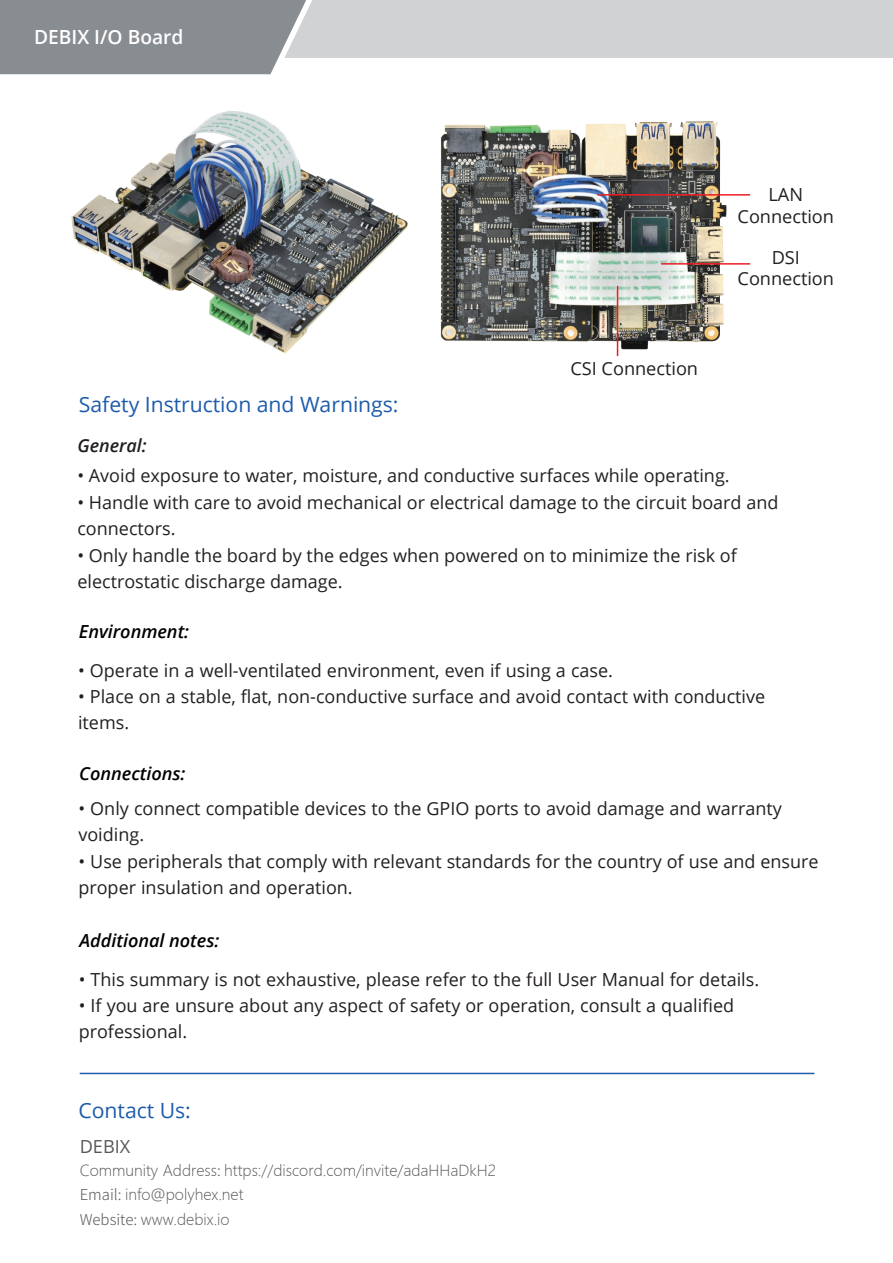
<style>
.page{position:relative;width:893px;height:1263px;background:#fff}
.page>*{position:absolute;margin:0;border:0;box-sizing:border-box;transform-origin:0 0}
.t1{font:21px "Open Sans";color:#1d5cab}
.t2{font:600 19.5px "Open Sans";color:#fff}
.t3{font:18px/26.4px "Open Sans";color:#231f20}
.t4{font:italic 600 18px "Open Sans";color:#000}
.t5{font:italic 600 18px "Open Sans";color:#231f20}
.t6{font:18px "Open Sans";color:#57585a}
.t7{font:300 15px/24.2px "Microsoft Ya Hei";color:#57585a}
.s1{font-family:"Source Han Sans CN"}
</style>
<div class="page">
<svg style="left:0;top:0;width:893px;height:74px"></svg>
<hr style="left:80px;top:1073px;width:734px;height:1px;background:#1d5cab">
<img style="left:440px;top:121px;width:287px;height:235px">
<img style="left:71px;top:111px;width:337px;height:243px">
<hr style="left:597px;top:194px;width:153px;height:2px;background:#ee1d23">
<hr style="left:661px;top:263px;width:89px;height:2px;background:#ee1d23">
<hr style="left:617px;top:286px;width:1px;height:70px;background:#ee1d23">
<p class="t2" style="left:34px;top:24px;width:151px">DEBIX I/O Board</p>
<p class="t3" style="left:570px;top:355px;width:129px">CSI Connection</p>
<p class="t3" style="left:738px;top:183px;width:98px;line-height:21.6px;text-align:center">LAN<br>Connection</p>
<p class="t3" style="left:738px;top:246px;width:98px;line-height:21.6px;text-align:center">DSI<br>Connection</p>
<p class="t1" style="left:79px;top:390px;width:321px">Safety Instruction and Warnings:</p>
<p class="t5" style="left:77px;top:433px;width:71px">General:</p>
<p class="t3" style="left:77px;top:462px;width:654px">• Avoid exposure to water, moisture, and conductive surfaces while operating.</p>
<p class="t3" style="left:77px;top:488px;width:702px">• Handle with care to avoid mechanical or electrical damage to the circuit board and connectors.</p>
<p class="t3" style="left:77px;top:541px;width:661px">• Only handle the board by the edges when powered on to minimize the risk of electrostatic discharge damage.</p>
<p class="t4" style="left:79px;top:619px;width:112px">Environment:</p>
<p class="t3" style="left:78px;top:656px;width:536px">• Operate in a well-ventilated environment, even if using a case.</p>
<p class="t3" style="left:78px;top:683px;width:689px">• Place on a stable, flat, non-conductive surface and avoid contact with conductive items.</p>
<p class="t4" style="left:79px;top:761px;width:108px">Connections:</p>
<p class="t3" style="left:78px;top:795px;width:705px">• Only connect compatible devices to the GPIO ports to avoid damage and warranty voiding.</p>
<p class="t3" style="left:78px;top:848px;width:742px">• Use peripherals that comply with relevant standards for the country of use and ensure proper insulation and operation.</p>
<p class="t4" style="left:80px;top:928px;width:141px">Additional notes:</p>
<p class="t3" style="left:79px;top:965px;width:682px">• This summary is not exhaustive, please refer to the full User Manual for details.</p>
<p class="t3" style="left:79px;top:992px;width:657px">• If you are unsure about any aspect of safety or operation, consult a qualified professional.</p>
<p class="t1" style="left:79px;top:1096px;width:114px">Contact Us:</p>
<p class="t6" style="left:80px;top:1134px;width:52px">DEBIX</p>
<p class="t7" style="left:80px;top:1158px;width:418px">Community Address<span class="s1">:</span> https://discord.com/invite/adaHHaDkH2<br><span class="s1">Email:</span> info@polyhex.net<br><span class="s1">Website:</span> www.debix.io</p>
</div>
